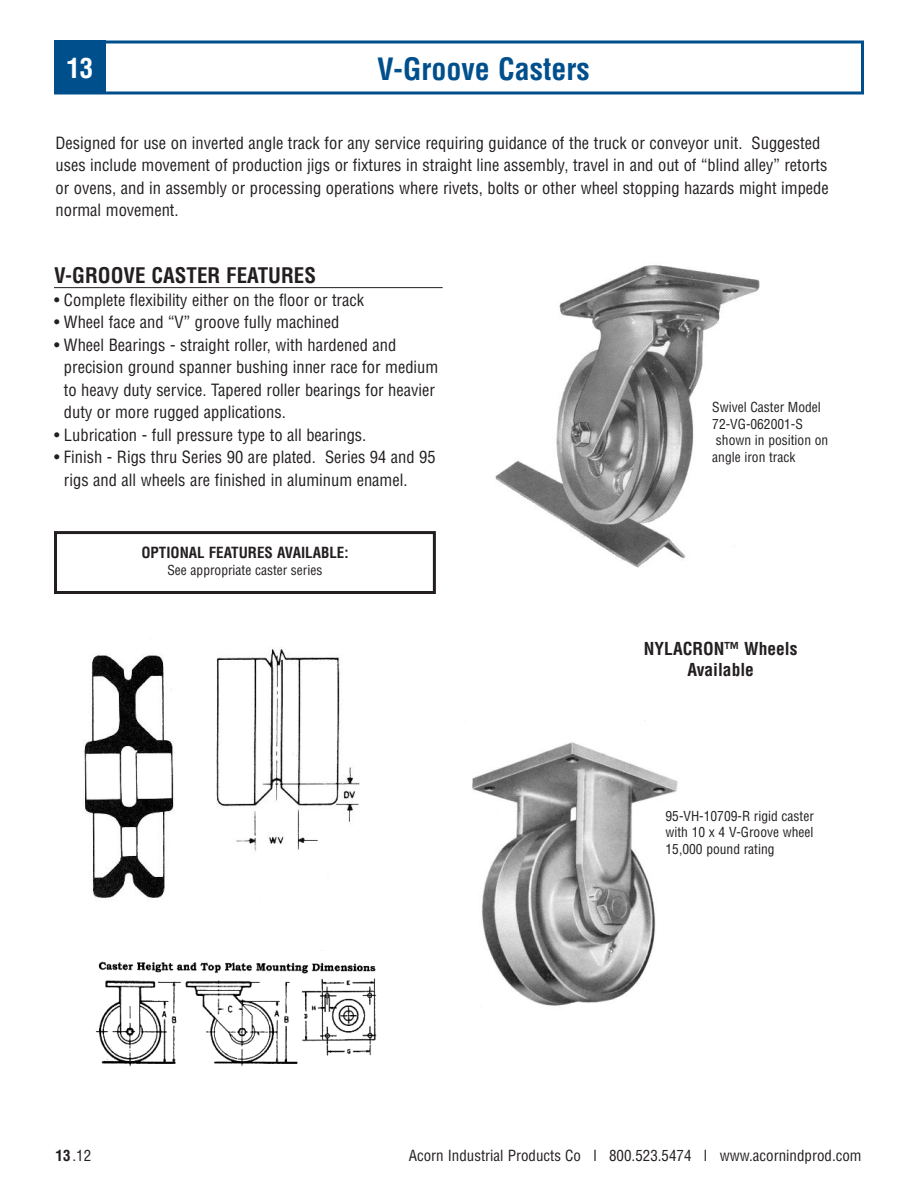
<style>
.page{position:relative;width:918px;height:1188px;background:#fff}
.page>*{position:absolute;margin:0;border:0;box-sizing:border-box;transform-origin:0 0}
.t1{font:700 condensed 30px "Helvetica";color:#004f8d}
.t2{font:700 condensed 27px "Helvetica";color:#fff}
.t3{font:700 condensed 21px "Helvetica";color:#231f20}
.t4{font:700 condensed 17.4px/21px "Helvetica";color:#231f20;text-align:center}
.t5{font:condensed 16.5px/22.5px "Helvetica";color:#231f20}
.t6{font:condensed 15px "Helvetica";color:#231f20}
.t7{font:700 condensed 15px "Helvetica";color:#231f20}
.t8{font:condensed 13.5px/16.5px "Helvetica";color:#231f20}
.s1{font-weight:700}
</style>
<div class="page">
<div style="left:54px;top:40px;width:810px;height:54px;border:3px solid #004f8d"></div>
<div style="left:54px;top:40px;width:52px;height:54px;background:#004f8d"></div>
<img style="left:495px;top:265px;width:265px;height:303px">
<img style="left:472px;top:742px;width:206px;height:264px">
<img style="left:84px;top:648px;width:276px;height:251px">
<img style="left:95px;top:961px;width:282px;height:106px">
<hr style="left:54px;top:287px;width:389px;height:1px;background:#231f20">
<div style="left:711px;top:401px;width:124px;height:69px;background:#fff"></div>
<div style="left:664px;top:809px;width:160px;height:57px;background:#fff"></div>
<div style="left:54px;top:531px;width:382px;height:63px;border:3px solid #231f20"></div>
<h2 class="t2" style="left:67px;top:53px;width:28px">13</h2>
<h1 class="t1" style="left:377px;top:52px;width:214px">V-Groove Casters</h1>
<p class="t5" style="left:56px;top:132px;width:775px">Designed for use on inverted angle track for any service requiring guidance of the truck or conveyor unit. Suggested uses include movement of production jigs or fixtures in straight line assembly, travel in and out of “blind alley” retorts or ovens, and in assembly or processing operations where rivets, bolts or other wheel stopping hazards might impede normal movement.</p>
<p class="t3" style="left:54px;top:264px;width:264px">V-GROOVE CASTER FEATURES</p>
<p class="t5" style="left:54px;top:289px;width:312px">• Complete flexibility either on the floor or track</p>
<p class="t5" style="left:54px;top:311px;width:287px">• Wheel face and “V” groove fully machined</p>
<p class="t5" style="left:64px;top:334px;width:376px;text-indent:-10px">• Wheel Bearings - straight roller, with hardened and precision ground spanner bushing inner race for medium to heavy duty service. Tapered roller bearings for heavier duty or more rugged applications.</p>
<p class="t5" style="left:54px;top:424px;width:314px">• Lubrication - full pressure type to all bearings.</p>
<p class="t5" style="left:64px;top:446px;width:373px;text-indent:-10px">• Finish - Rigs thru Series 90 are plated. Series 94 and 95 rigs and all wheels are finished in aluminum enamel.</p>
<p class="t7" style="left:141px;top:544px;width:209px">OPTIONAL FEATURES AVAILABLE:</p>
<p class="t8" style="left:167px;top:562px;width:157px">See appropriate caster series</p>
<p class="t8" style="left:712px;top:399px;width:118px">Swivel Caster Model<br>72-VG-062001-S shown in position on angle iron track</p>
<p class="t4" style="left:644px;top:638px;width:155px">NYLACRON™ Wheels<br>Available</p>
<p class="t8" style="left:666px;top:808px;width:150px;text-align:justify">95-VH-10709-R rigid caster with 10 x 4 V-Groove wheel 15,000 pound rating</p>
<p class="t6" style="left:56px;top:1147px;width:37px"><span class="s1">13</span> .12</p>
<p class="t6" style="left:409px;top:1147px;width:454px">Acorn Industrial Products Co l 800.523.5474 l www.acornindprod.com</p>
</div>
